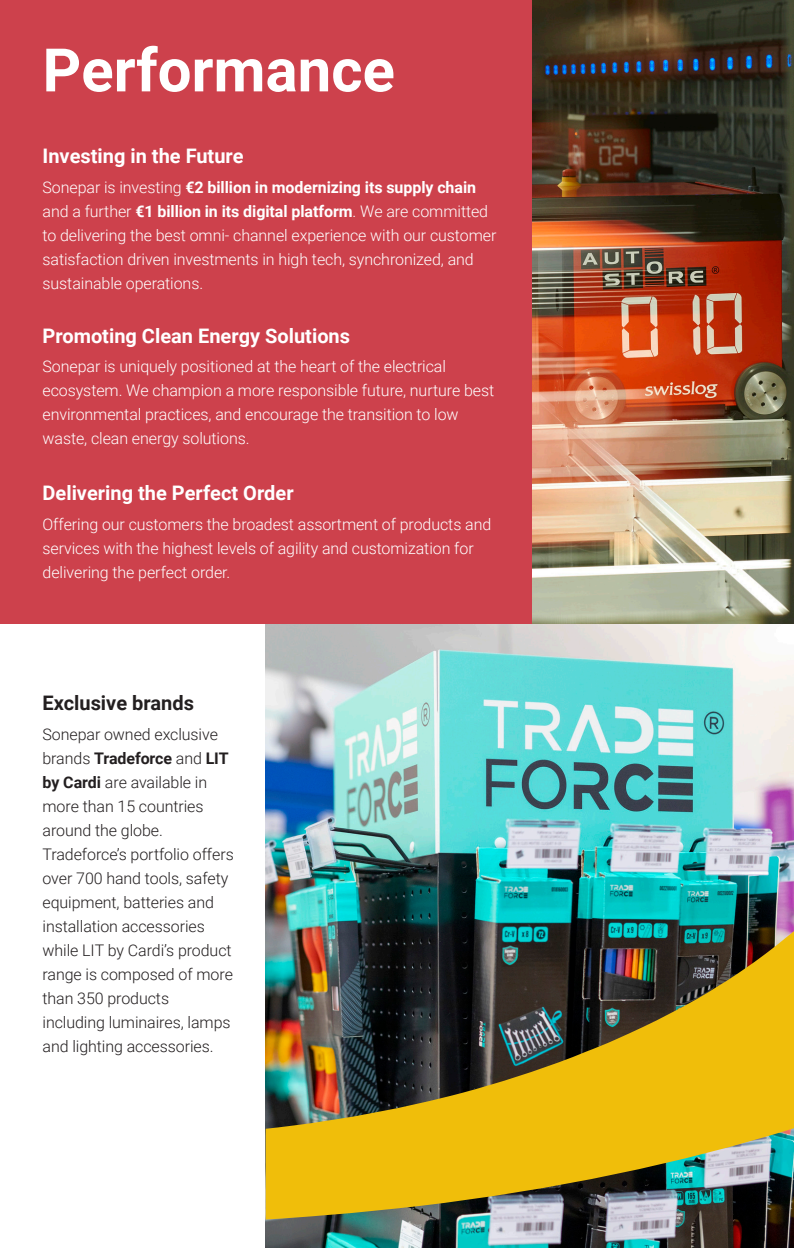
<style>
.page{position:relative;width:794px;height:1248px;background:#fff}
.page>*{position:absolute;margin:0;border:0;box-sizing:border-box;transform-origin:0 0}
.t1{font:700 60px "Roboto";color:#fff}
.Body_Medium{font:700 20px "Roboto";color:#fff}
.Body_Medium-2{font:700 20px "Roboto";color:#231f20}
.Body_Medium-3{font:300 16px/24px "Roboto";letter-spacing:-.005em;color:#fff}
.Body_Medium-4{font:300 16px/24px "Roboto";letter-spacing:-.005em;color:#231f20}
.s1{font-weight:700}
</style>
<div class="page">
<img style="left:266px;top:624px;width:528px;height:623px">
<img style="left:531px;top:0;width:263px;height:624px">
<div style="left:0;top:0;width:531px;height:624px;background:#cd414c"></div>
<hr style="left:793px;top:624px;width:1px;height:146px;background:#231f20">
<img style="left:266px;top:931px;width:528px;height:288px">
<p class="t1" style="left:43px;top:28px;width:354px">Performance</p>
<p class="Body_Medium" style="left:43px;top:142px;width:203px">Investing in the Future</p>
<p class="Body_Medium-3" style="left:43px;top:174px;width:455px">Sonepar is investing <span class="s1">€2 billion in modernizing its supply chain </span>and a further <span class="s1">€1 billion in its digital platform</span>. We are committed to delivering the best omni- channel experience with our customer satisfaction driven investments in high tech, synchronized, and sustainable operations.</p>
<p class="Body_Medium" style="left:43px;top:321px;width:309px">Promoting Clean Energy Solutions</p>
<p class="Body_Medium-3" style="left:43px;top:354px;width:453px">Sonepar is uniquely positioned at the heart of the electrical ecosystem. We champion a more responsible future, nurture best environmental practices, and encourage the transition to low waste, clean energy solutions.</p>
<p class="Body_Medium" style="left:43px;top:478px;width:253px">Delivering the Perfect Order</p>
<p class="Body_Medium-3" style="left:43px;top:511px;width:450px">Offering our customers the broadest assortment of products and services with the highest levels of agility and customization for delivering the perfect order.</p>
<p class="Body_Medium-2" style="left:43px;top:689px;width:153px">Exclusive brands</p>
<p class="Body_Medium-4" style="left:43px;top:721px;width:193px">Sonepar owned exclusive brands <span class="s1">Tradeforce</span> and <span class="s1">LIT by Cardi</span> are available in more than 15 countries around the globe.<br>Tradeforce’s portfolio offers over 700 hand tools, safety equipment, batteries and installation accessories while LIT by Cardi’s product range is composed of more than 350 products including luminaires, lamps and lighting accessories.</p>
</div>
